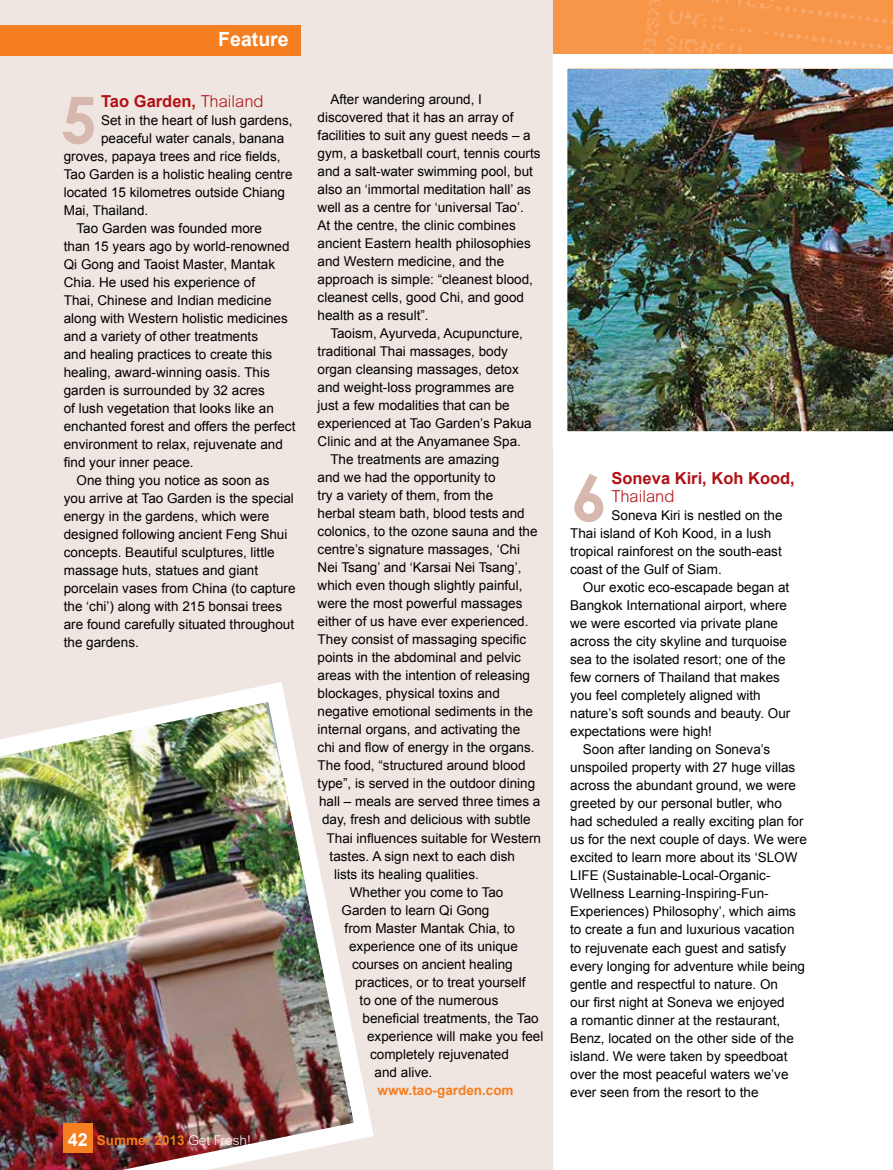
<style>
.page{position:relative;width:893px;height:1170px;background:#fff}
.page>*{position:absolute;margin:0;border:0;box-sizing:border-box;transform-origin:0 0}
.t1{font:700 64.2px "Century Gothic";color:#d7b8ae}
.t2{font:700 19.5px "Arial";color:#fff}
.t3{font:700 16.5px "Arial";color:#b11116}
.t4{font:300 16.5px "Arial";color:#b11116}
.t5{font:13.5px/18px "Arial";color:#000}
.t6{font:700 13.5px "Arial";color:#f57e20}
.s1{font-weight:300}
.s2{font-size:18px;color:#fff}
.s3{font-weight:300;color:#fff}
</style>
<div class="page">
<div style="left:0;top:0;width:553px;height:1169px;background:#f0e6e1"></div>
<img style="left:0;top:682px;width:374px;height:487px">
<div style="left:0;top:25px;width:300px;height:30px;background:#f57e20"></div>
<img style="left:571px;top:0;width:322px;height:54px">
<img style="left:567px;top:68px;width:326px;height:364px">
<div style="left:63px;top:1123px;width:29px;height:29px;background:#f57e20"></div>
<h2 class="t2" style="left:218px;top:26px;width:72px">Feature</h2>
<p class="t3" style="left:101px;top:90px;width:164px">Tao Garden, <span class="s1">Thailand</span></p>
<p class="t5" style="left:101px;top:111px;width:193px">Set in the heart of lush gardens,</p>
<p class="t5" style="left:101px;top:129px;width:185px">peaceful water canals, banana</p>
<p class="t5" style="left:64px;top:147px;width:218px">groves, papaya trees and rice fields,</p>
<p class="t5" style="left:64px;top:165px;width:230px">Tao Garden is a holistic healing centre</p>
<p class="t5" style="left:64px;top:183px;width:223px">located 15 kilometres outside Chiang</p>
<p class="t5" style="left:64px;top:201px;width:86px">Mai, Thailand.</p>
<p class="t5" style="left:77px;top:219px;width:187px">Tao Garden was founded more</p>
<p class="t5" style="left:64px;top:237px;width:227px">than 15 years ago by world-renowned</p>
<p class="t5" style="left:64px;top:255px;width:213px">Qi Gong and Taoist Master, Mantak</p>
<p class="t5" style="left:64px;top:273px;width:193px">Chia. He used his experience of</p>
<p class="t5" style="left:64px;top:291px;width:209px">Thai, Chinese and Indian medicine</p>
<p class="t5" style="left:64px;top:309px;width:226px">along with Western holistic medicines</p>
<p class="t5" style="left:64px;top:327px;width:196px">and a variety of other treatments</p>
<p class="t5" style="left:64px;top:345px;width:210px">and healing practices to create this</p>
<p class="t5" style="left:64px;top:363px;width:208px">healing, award-winning oasis. This</p>
<p class="t5" style="left:64px;top:381px;width:203px">garden is surrounded by 32 acres</p>
<p class="t5" style="left:64px;top:399px;width:212px">of lush vegetation that looks like an</p>
<p class="t5" style="left:64px;top:417px;width:233px">enchanted forest and offers the perfect</p>
<p class="t5" style="left:64px;top:435px;width:221px">environment to relax, rejuvenate and</p>
<p class="t5" style="left:64px;top:453px;width:131px">find your inner peace.</p>
<p class="t5" style="left:77px;top:471px;width:194px">One thing you notice as soon as</p>
<p class="t5" style="left:64px;top:489px;width:232px">you arrive at Tao Garden is the special</p>
<p class="t5" style="left:64px;top:507px;width:207px">energy in the gardens, which were</p>
<p class="t5" style="left:64px;top:525px;width:225px">designed following ancient Feng Shui</p>
<p class="t5" style="left:64px;top:543px;width:212px">concepts. Beautiful sculptures, little</p>
<p class="t5" style="left:64px;top:561px;width:196px">massage huts, statues and giant</p>
<p class="t5" style="left:64px;top:579px;width:233px">porcelain vases from China (to capture</p>
<p class="t5" style="left:64px;top:597px;width:220px">the ‘chi’) along with 215 bonsai trees</p>
<p class="t5" style="left:64px;top:615px;width:232px">are found carefully situated throughout</p>
<p class="t5" style="left:64px;top:633px;width:77px">the gardens.</p>
<h1 class="t1" style="left:61px;top:71px;width:37px">5</h1>
<p class="t6" style="left:68px;top:1131px;width:185px"><span class="s2">42</span> Summer 2013 <span class="s3">Get Fresh!</span></p>
<p class="t5" style="left:318px;top:91px;width:224px;text-indent:13px">After wandering around, I discovered that it has an array of facilities to suit any guest needs – a gym, a basketball court, tennis courts and a salt-water swimming pool, but also an ‘immortal meditation hall’ as well as a centre for ‘universal Tao’.<br>At the centre, the clinic combines ancient Eastern health philosophies and Western medicine, and the approach is simple: “cleanest blood, cleanest cells, good Chi, and good health as a result”.</p>
<p class="t5" style="left:330px;top:325px;width:194px">Taoism, Ayurveda, Acupuncture,</p>
<p class="t5" style="left:318px;top:343px;width:192px">traditional Thai massages, body</p>
<p class="t5" style="left:318px;top:361px;width:203px">organ cleansing massages, detox</p>
<p class="t5" style="left:318px;top:379px;width:198px">and weight-loss programmes are</p>
<p class="t5" style="left:318px;top:397px;width:194px">just a few modalities that can be</p>
<p class="t5" style="left:318px;top:415px;width:216px">experienced at Tao Garden’s Pakua</p>
<p class="t5" style="left:318px;top:432px;width:205px">Clinic and at the Anyamanee Spa.</p>
<p class="t5" style="left:330px;top:450px;width:170px">The treatments are amazing</p>
<p class="t5" style="left:318px;top:468px;width:179px">and we had the opportunity to</p>
<p class="t5" style="left:318px;top:486px;width:177px">try a variety of them, from the</p>
<p class="t5" style="left:318px;top:504px;width:209px">herbal steam bath, blood tests and</p>
<p class="t5" style="left:318px;top:522px;width:221px">colonics, to the ozone sauna and the</p>
<p class="t5" style="left:318px;top:540px;width:204px">centre’s signature massages, ‘Chi</p>
<p class="t5" style="left:318px;top:558px;width:205px">Nei Tsang’ and ‘Karsai Nei Tsang’,</p>
<p class="t5" style="left:318px;top:576px;width:206px">which even though slightly painful,</p>
<p class="t5" style="left:318px;top:594px;width:206px">were the most powerful massages</p>
<p class="t5" style="left:318px;top:612px;width:212px">either of us have ever experienced.</p>
<p class="t5" style="left:318px;top:630px;width:210px">They consist of massaging specific</p>
<p class="t5" style="left:318px;top:648px;width:205px">points in the abdominal and pelvic</p>
<p class="t5" style="left:318px;top:666px;width:214px">areas with the intention of releasing</p>
<p class="t5" style="left:318px;top:684px;width:184px">blockages, physical toxins and</p>
<p class="t5" style="left:318px;top:702px;width:217px">negative emotional sediments in the</p>
<p class="t5" style="left:318px;top:720px;width:204px">internal organs, and activating the</p>
<p class="t5" style="left:318px;top:738px;width:218px">chi and flow of energy in the organs.</p>
<p class="t5" style="left:318px;top:756px;width:209px">The food, “structured around blood</p>
<p class="t5" style="left:318px;top:774px;width:219px">type”, is served in the outdoor dining</p>
<p class="t5" style="left:319px;top:792px;width:223px">hall – meals are served three times a</p>
<p class="t5" style="left:322px;top:810px;width:210px">day, fresh and delicious with subtle</p>
<p class="t5" style="left:327px;top:828px;width:216px">Thai influences suitable for Western</p>
<p class="t5" style="left:330px;top:846px;width:187px">tastes. A sign next to each dish</p>
<p class="t5" style="left:334px;top:864px;width:146px">lists its healing qualities.</p>
<p class="t5" style="left:350px;top:882px;width:155px">Whether you come to Tao</p>
<p class="t5" style="left:342px;top:900px;width:149px">Garden to learn Qi Gong</p>
<p class="t5" style="left:345px;top:918px;width:172px">from Master Mantak Chia, to</p>
<p class="t5" style="left:349px;top:936px;width:170px">experience one of its unique</p>
<p class="t5" style="left:352px;top:954px;width:162px">courses on ancient healing</p>
<p class="t5" style="left:355px;top:972px;width:172px">practices, or to treat yourself</p>
<p class="t5" style="left:360px;top:990px;width:140px">to one of the numerous</p>
<p class="t5" style="left:363px;top:1008px;width:178px">beneficial treatments, the Tao</p>
<p class="t5" style="left:367px;top:1026px;width:178px">experience will make you feel</p>
<p class="t5" style="left:370px;top:1044px;width:140px">completely rejuvenated</p>
<p class="t5" style="left:375px;top:1062px;width:59px">and alive.</p>
<p class="t6" style="left:378px;top:1080px;width:138px">www.tao-garden.com</p>
<p class="t3" style="left:611px;top:467px;width:185px">Soneva Kiri, Koh Kood,</p>
<p class="t4" style="left:611px;top:487px;width:64px">Thailand</p>
<p class="t5" style="left:570px;top:506px;width:214px;text-indent:41px">Soneva Kiri is nestled on the<br>Thai island of Koh Kood, in a lush tropical rainforest on the south-east coast of the Gulf of Siam.</p>
<p class="t5" style="left:570px;top:578px;width:222px;text-indent:13px">Our exotic eco-escapade began at Bangkok International airport, where we were escorted via private plane across the city skyline and turquoise sea to the isolated resort; one of the few corners of Thailand that makes you feel completely aligned with nature’s soft sounds and beauty. Our expectations were high!</p>
<p class="t5" style="left:570px;top:740px;width:238px;text-indent:13px">Soon after landing on Soneva’s unspoiled property with 27 huge villas across the abundant ground, we were greeted by our personal butler, who had scheduled a really exciting plan for us for the next couple of days. We were excited to learn more about its ‘SLOW LIFE (Sustainable-Local-Organic-Wellness Learning-Inspiring-Fun-Experiences) Philosophy’, which aims to create a fun and luxurious vacation to rejuvenate each guest and satisfy every longing for adventure while being gentle and respectful to nature. On<br>our first night at Soneva we enjoyed<br>a romantic dinner at the restaurant, Benz, located on the other side of the island. We were taken by speedboat over the most peaceful waters we’ve ever seen from the resort to the</p>
<h1 class="t1" style="left:571px;top:449px;width:37px">6</h1>
</div>
